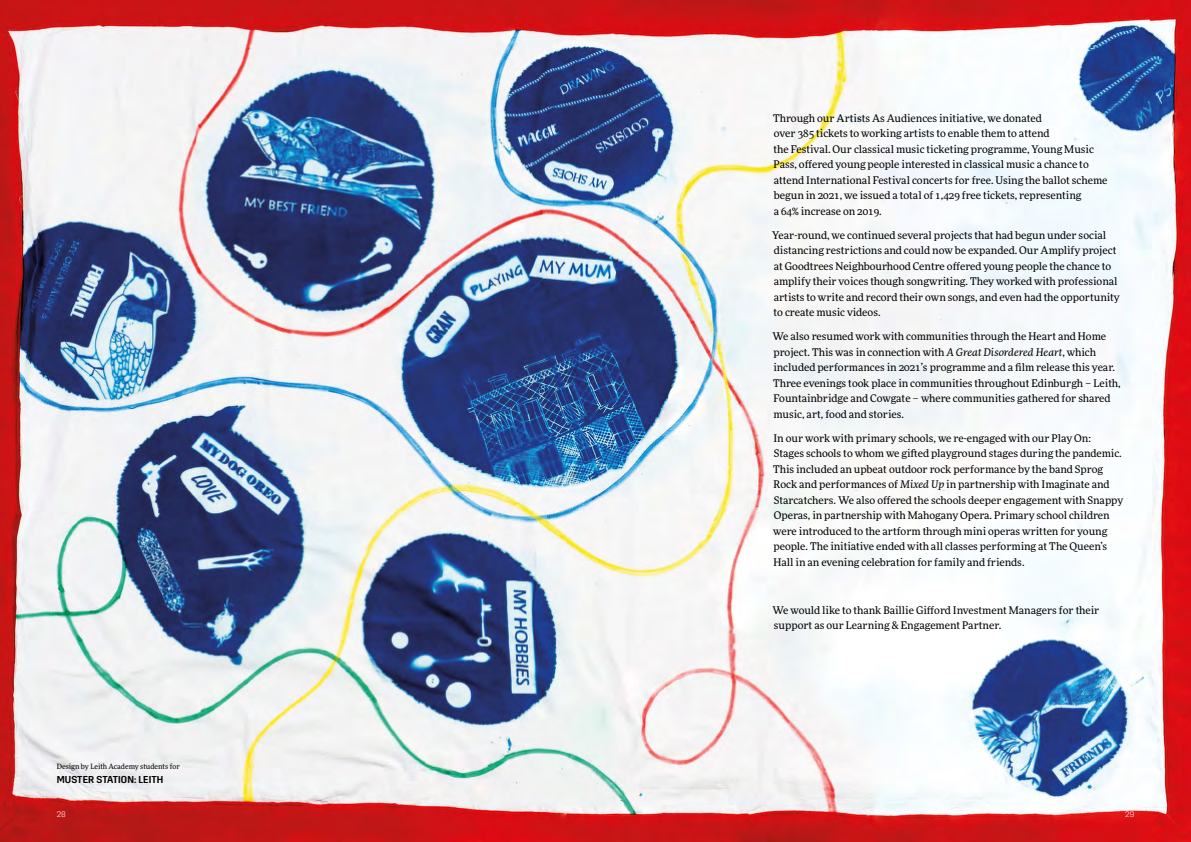
<style>
.page{position:relative;width:1191px;height:842px;background:#fff}
.page>*{position:absolute;margin:0;border:0;box-sizing:border-box;transform-origin:0 0}
.t1{font:10.5px/15.5px "More Pro";color:#000}
.t2{font:500 10px "Trim";letter-spacing:.01em;color:#000}
.t3{font:300 8px "Trim";color:#fff}
.t4{font:7.2px "More Pro";color:#000}
.s1{font-style:italic}
</style>
<div class="page">
<img style="left:0;top:0;width:1191px;height:842px">
<p class="t4" style="left:57px;top:761px;width:125px">Design by Leith Academy students for</p>
<p class="t2" style="left:57px;top:774px;width:108px">MUSTER STATION: LEITH</p>
<p class="t1" style="left:773px;top:110px;width:336px">Through our Artists As Audiences initiative, we donated<br>over 385 tickets to working artists to enable them to attend<br>the Festival. Our classical music ticketing programme, Young Music Pass, offered young people interested in classical music a chance to attend International Festival concerts for free. Using the ballot scheme begun in 2021, we issued a total of 1,429 free tickets, representing<br>a 64% increase on 2019.</p>
<p class="t1" style="left:772px;top:227px;width:349px">Year-round, we continued several projects that had begun under social distancing restrictions and could now be expanded. Our Amplify project at Goodtrees Neighbourhood Centre offered young people the chance to amplify their voices though songwriting. They worked with professional artists to write and record their own songs, and even had the opportunity to create music videos.</p>
<p class="t1" style="left:772px;top:328px;width:350px">We also resumed work with communities through the Heart and Home project. This was in connection with <span class="s1">A Great Disordered Heart</span>, which included performances in 2021’s programme and a film release this year.<br>Three evenings took place in communities throughout Edinburgh – Leith, Fountainbridge and Cowgate – where communities gathered for shared music, art, food and stories.</p>
<p class="t1" style="left:773px;top:430px;width:352px">In our work with primary schools, we re-engaged with our Play On:<br>Stages schools to whom we gifted playground stages during the pandemic.<br>This included an upbeat outdoor rock performance by the band Sprog Rock and performances of <span class="s1">Mixed Up</span> in partnership with Imaginate and Starcatchers. We also offered the schools deeper engagement with Snappy Operas, in partnership with Mahogany Opera. Primary school children were introduced to the artform through mini operas written for young people. The initiative ended with all classes performing at The Queen’s Hall in an evening celebration for family and friends.</p>
<p class="t1" style="left:772px;top:602px;width:328px">We would like to thank Baillie Gifford Investment Managers for their support as our Learning &amp; Engagement Partner.</p>
<p class="t3" style="left:57px;top:809px;width:11px">28</p>
<p class="t3" style="left:1125px;top:809px;width:11px">29</p>
</div>
